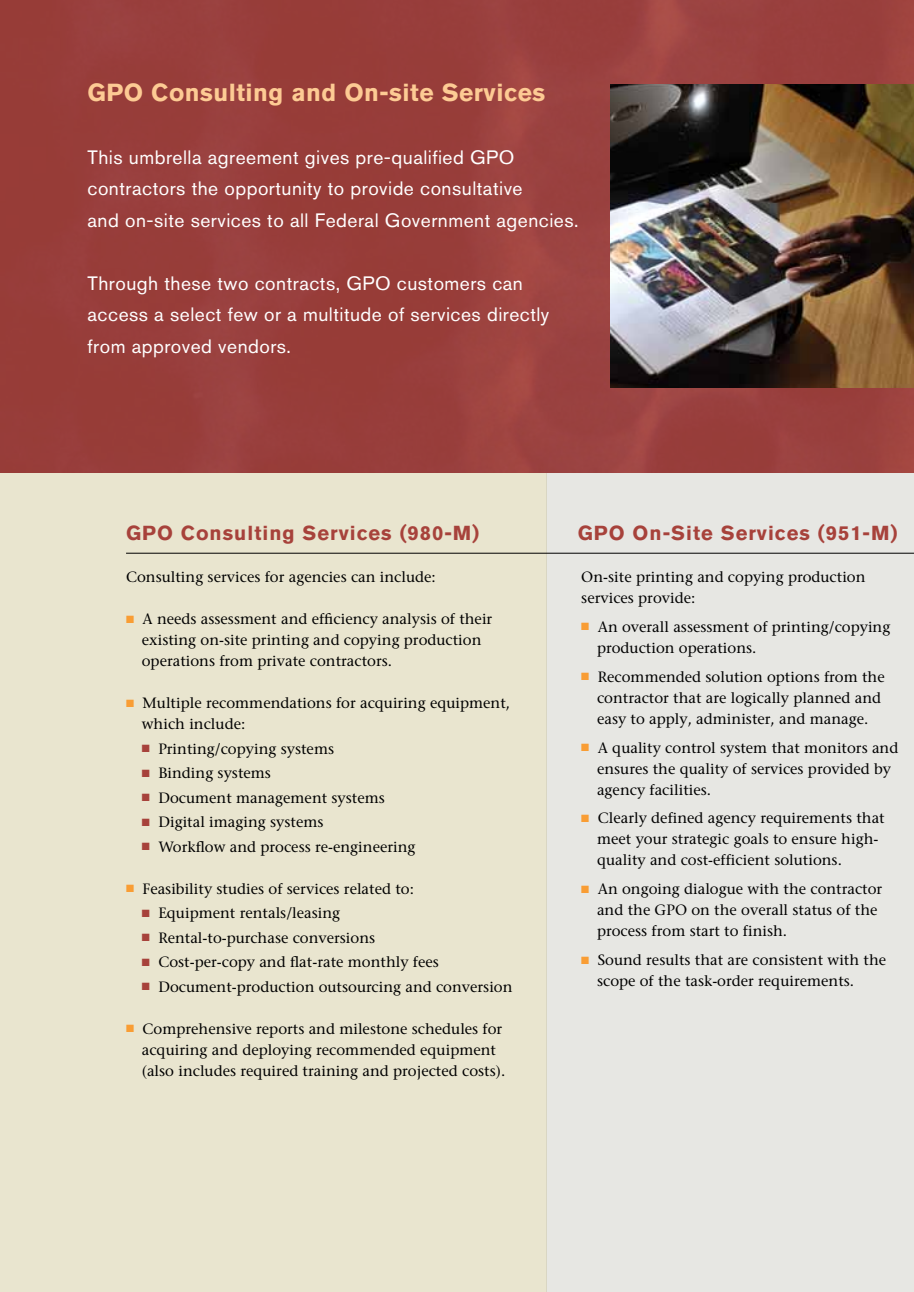
<style>
.page{position:relative;width:914px;height:1292px;background:#fff}
.page>*{position:absolute;margin:0;border:0;box-sizing:border-box;transform-origin:0 0}
.t1{font:700 24.5px "Akzidenz Grotesk BE";letter-spacing:.02em;color:#fdcb94}
.t2{font:700 20.12px "Akzidenz Grotesk BE";letter-spacing:.05em;color:#a7423b}
.t3{font:19.25px/31.5px "Akzidenz Grotesk BE";letter-spacing:.025em;color:#fff}
.t4{font:14.88px/21px "Stone Serif";color:#000}
.s1{color:#f99d34}
.s2{color:#a7423b}
</style>
<div class="page">
<div style="left:0;top:0;width:546px;height:1292px;background:#e9e5cf"></div>
<div style="left:546px;top:0;width:368px;height:1292px;background:#e7e7e3"></div>
<div style="left:0;top:0;width:914px;height:472px;background:#983e3b"></div>
<hr style="left:126px;top:553px;width:788px;height:1px;background:#000">
<img style="left:610px;top:84px;width:304px;height:303px">
<h1 class="t1" style="left:88px;top:78px;width:459px">GPO Consulting and On-site Services</h1>
<p class="t3" style="left:88px;top:141px;width:492px">This umbrella agreement gives pre-qualified GPO contractors the opportunity to provide consultative<br>and on-site services to all Federal Government agencies.</p>
<p class="t3" style="left:88px;top:267px;width:463px">Through these two contracts, GPO customers can access a select few or a multitude of services directly from approved vendors.</p>
<h2 class="t2" style="left:126px;top:521px;width:354px">GPO Consulting Services (980-M)</h2>
<p class="t4" style="left:126px;top:566px;width:311px">Consulting services for agencies can include:</p>
<p class="t4" style="left:142px;top:608px;width:352px;text-indent:-16px"><span class="s1">■</span> A needs assessment and efficiency analysis of their existing on-site printing and copying production operations from private contractors.</p>
<p class="t4" style="left:142px;top:692px;width:370px;text-indent:-16px"><span class="s1">■</span> Multiple recommendations for acquiring equipment, which include:</p>
<p class="t4" style="left:142px;top:738px;width:194px"><span class="s2">■</span> Printing/copying systems</p>
<p class="t4" style="left:142px;top:762px;width:131px"><span class="s2">■</span> Binding systems</p>
<p class="t4" style="left:142px;top:787px;width:245px"><span class="s2">■</span> Document management systems</p>
<p class="t4" style="left:142px;top:811px;width:183px"><span class="s2">■</span> Digital imaging systems</p>
<p class="t4" style="left:142px;top:836px;width:275px"><span class="s2">■</span> Workflow and process re-engineering</p>
<p class="t4" style="left:126px;top:878px;width:289px"><span class="s1">■</span> Feasibility studies of services related to:</p>
<p class="t4" style="left:142px;top:902px;width:200px"><span class="s2">■</span> Equipment rentals/leasing</p>
<p class="t4" style="left:142px;top:927px;width:235px"><span class="s2">■</span> Rental-to-purchase conversions</p>
<p class="t4" style="left:142px;top:951px;width:298px"><span class="s2">■</span> Cost-per-copy and flat-rate monthly fees</p>
<p class="t4" style="left:142px;top:976px;width:372px"><span class="s2">■</span> Document-production outsourcing and conversion</p>
<p class="t4" style="left:142px;top:1018px;width:365px;text-indent:-16px"><span class="s1">■</span> Comprehensive reports and milestone schedules for acquiring and deploying recommended equipment (also includes required training and projected costs).</p>
<h2 class="t2" style="left:578px;top:521px;width:321px">GPO On-Site Services (951-M)</h2>
<p class="t4" style="left:581px;top:566px;width:286px">On-site printing and copying production services provide:</p>
<p class="t4" style="left:597px;top:616px;width:295px;text-indent:-16px"><span class="s1">■</span> An overall assessment of printing/copying production operations.</p>
<p class="t4" style="left:597px;top:666px;width:289px;text-indent:-16px"><span class="s1">■</span> Recommended solution options from the contractor that are logically planned and easy to apply, administer, and manage.</p>
<p class="t4" style="left:597px;top:736px;width:303px;text-indent:-16px"><span class="s1">■</span> A quality control system that monitors and ensures the quality of services provided by agency facilities.</p>
<p class="t4" style="left:597px;top:807px;width:289px;text-indent:-16px"><span class="s1">■</span> Clearly defined agency requirements that meet your strategic goals to ensure high&shy;quality and cost-efficient solutions.</p>
<p class="t4" style="left:597px;top:878px;width:287px;text-indent:-16px"><span class="s1">■</span> An ongoing dialogue with the contractor and the GPO on the overall status of the process from start to finish.</p>
<p class="t4" style="left:597px;top:949px;width:290px;text-indent:-16px"><span class="s1">■</span> Sound results that are consistent with the scope of the task-order requirements.</p>
</div>
